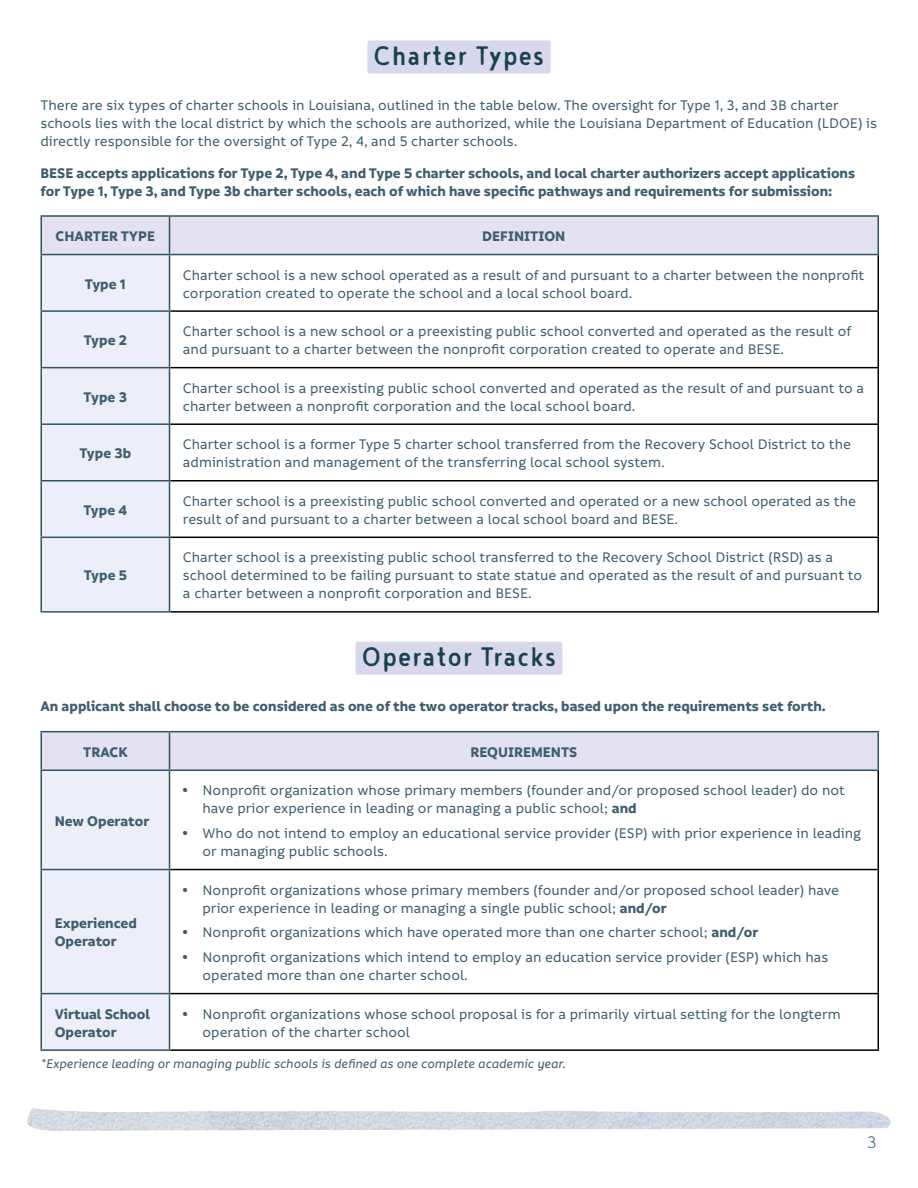
<style>
.page{position:relative;width:918px;height:1188px;background:#fff}
.page>*{position:absolute;margin:0;border:0;box-sizing:border-box;transform-origin:0 0}
.t1{font:33px "Noyh A Text 2";letter-spacing:.03em;color:#1a4053}
.t2{font:18px "Informative";color:#3e5d6f}
.t3{font:500 15px/18px "Informative";color:#3e5d6f}
.t4{font:700 15px/18px "Informative";color:#3e5d6f}
.t5{font:italic 500 13.5px "Informative";color:#3e5d6f}
.s1{font-family:"Le Osler Rough";font-weight:400}
.s2{font-weight:700}
</style>
<div class="page">
<img style="left:27px;top:1108px;width:864px;height:23px">
<div style="left:367px;top:40px;width:184px;height:34px;background:#d8d8ec;border-radius:2px"></div>
<div style="left:356px;top:642px;width:206px;height:33px;background:#d8d8ec;border-radius:2px"></div>
<div style="left:42px;top:217px;width:836px;height:37px;background:#e2e2f1"></div>
<div style="left:42px;top:255px;width:127px;height:356px;background:#eceff7"></div>
<hr style="left:878px;top:255px;width:1px;height:55px;background:#000">
<hr style="left:170px;top:310px;width:709px;height:2px;background:#000">
<hr style="left:878px;top:312px;width:1px;height:55px;background:#000">
<hr style="left:170px;top:367px;width:709px;height:1px;background:#000">
<hr style="left:878px;top:368px;width:1px;height:55px;background:#000">
<hr style="left:170px;top:423px;width:709px;height:2px;background:#000">
<hr style="left:878px;top:425px;width:1px;height:55px;background:#000">
<hr style="left:170px;top:480px;width:709px;height:1px;background:#000">
<hr style="left:878px;top:481px;width:1px;height:56px;background:#000">
<hr style="left:170px;top:537px;width:709px;height:1px;background:#000">
<hr style="left:878px;top:538px;width:1px;height:73px;background:#000">
<hr style="left:170px;top:611px;width:709px;height:2px;background:#000">
<hr style="left:40px;top:215px;width:130px;height:2px;background:#315364">
<hr style="left:40px;top:217px;width:2px;height:37px;background:#315364">
<hr style="left:170px;top:215px;width:709px;height:2px;background:#315364">
<hr style="left:169px;top:217px;width:1px;height:37px;background:#315364">
<hr style="left:878px;top:217px;width:1px;height:37px;background:#315364">
<hr style="left:170px;top:254px;width:709px;height:1px;background:#315364">
<hr style="left:40px;top:254px;width:130px;height:1px;background:#315364">
<hr style="left:40px;top:255px;width:2px;height:55px;background:#315364">
<hr style="left:169px;top:255px;width:1px;height:55px;background:#315364">
<hr style="left:40px;top:310px;width:130px;height:2px;background:#315364">
<hr style="left:40px;top:312px;width:2px;height:55px;background:#315364">
<hr style="left:169px;top:312px;width:1px;height:55px;background:#315364">
<hr style="left:40px;top:367px;width:130px;height:1px;background:#315364">
<hr style="left:40px;top:368px;width:2px;height:55px;background:#315364">
<hr style="left:169px;top:368px;width:1px;height:55px;background:#315364">
<hr style="left:40px;top:423px;width:130px;height:2px;background:#315364">
<hr style="left:40px;top:425px;width:2px;height:55px;background:#315364">
<hr style="left:169px;top:425px;width:1px;height:55px;background:#315364">
<hr style="left:40px;top:480px;width:130px;height:1px;background:#315364">
<hr style="left:40px;top:481px;width:2px;height:56px;background:#315364">
<hr style="left:169px;top:481px;width:1px;height:56px;background:#315364">
<hr style="left:40px;top:537px;width:130px;height:1px;background:#315364">
<hr style="left:40px;top:538px;width:2px;height:73px;background:#315364">
<hr style="left:169px;top:538px;width:1px;height:73px;background:#315364">
<hr style="left:40px;top:611px;width:130px;height:2px;background:#315364">
<svg style="left:42px;top:732px;width:836px;height:317px"></svg>
<hr style="left:878px;top:771px;width:1px;height:98px;background:#000">
<hr style="left:170px;top:869px;width:709px;height:1px;background:#000">
<hr style="left:878px;top:870px;width:1px;height:123px;background:#000">
<hr style="left:170px;top:993px;width:709px;height:1px;background:#000">
<hr style="left:878px;top:994px;width:1px;height:55px;background:#000">
<hr style="left:170px;top:1049px;width:709px;height:2px;background:#000">
<hr style="left:40px;top:731px;width:130px;height:1px;background:#315364">
<hr style="left:40px;top:732px;width:2px;height:37px;background:#315364">
<hr style="left:170px;top:731px;width:709px;height:1px;background:#315364">
<hr style="left:169px;top:732px;width:1px;height:37px;background:#315364">
<hr style="left:878px;top:732px;width:1px;height:37px;background:#315364">
<hr style="left:170px;top:769px;width:709px;height:2px;background:#315364">
<hr style="left:40px;top:769px;width:130px;height:2px;background:#315364">
<hr style="left:40px;top:771px;width:2px;height:98px;background:#315364">
<hr style="left:169px;top:771px;width:1px;height:98px;background:#315364">
<hr style="left:40px;top:869px;width:130px;height:1px;background:#315364">
<hr style="left:40px;top:870px;width:2px;height:123px;background:#315364">
<hr style="left:169px;top:870px;width:1px;height:123px;background:#315364">
<hr style="left:40px;top:993px;width:130px;height:1px;background:#315364">
<hr style="left:40px;top:994px;width:2px;height:55px;background:#315364">
<hr style="left:169px;top:994px;width:1px;height:55px;background:#315364">
<hr style="left:40px;top:1049px;width:130px;height:2px;background:#315364">
<h1 class="t1" style="left:374px;top:37px;width:172px">Charter Types</h1>
<p class="t3" style="left:40px;top:97px;width:838px">There are six types of charter schools in Louisiana, outlined in the table below. The oversight for Type 1, 3, and 3B charter schools lies with the local district by which the schools are authorized, while the Louisiana Department of Education (LDOE) is directly responsible for the oversight of Type 2, 4, and 5 charter schools.</p>
<p class="t4" style="left:40px;top:164px;width:816px">BESE accepts applications for Type 2, Type 4, and Type 5 charter schools, and local charter authorizers accept applications for Type 1, Type 3, and Type 3b charter schools, each of which have specific pathways and requirements for submission:</p>
<p class="t4" style="left:56px;top:228px;width:101px">CHARTER TYPE</p>
<p class="t4" style="left:482px;top:228px;width:85px">DEFINITION</p>
<p class="t4" style="left:85px;top:275px;width:43px">Type 1</p>
<p class="t3" style="left:183px;top:266px;width:683px">Charter school is a new school operated as a result of and pursuant to a charter between the nonprofit corporation created to operate the school and a local school board.</p>
<p class="t4" style="left:84px;top:332px;width:45px">Type 2</p>
<p class="t3" style="left:183px;top:323px;width:670px">Charter school is a new school or a preexisting public school converted and operated as the result of and pursuant to a charter between the nonprofit corporation created to operate and BESE.</p>
<p class="t4" style="left:84px;top:388px;width:45px">Type 3</p>
<p class="t3" style="left:183px;top:379px;width:683px">Charter school is a preexisting public school converted and operated as the result of and pursuant to a charter between a nonprofit corporation and the local school board.</p>
<p class="t4" style="left:79px;top:445px;width:53px">Type 3b</p>
<p class="t3" style="left:183px;top:436px;width:670px">Charter school is a former Type 5 charter school transferred from the Recovery School District to the administration and management of the transferring local school system.</p>
<p class="t4" style="left:83px;top:501px;width:45px">Type 4</p>
<p class="t3" style="left:183px;top:492px;width:675px">Charter school is a preexisting public school converted and operated or a new school operated as the result of and pursuant to a charter between a local school board and BESE.</p>
<p class="t4" style="left:84px;top:567px;width:45px">Type 5</p>
<p class="t3" style="left:183px;top:549px;width:681px">Charter school is a preexisting public school transferred to the Recovery School District (RSD) as a school determined to be failing pursuant to state statue and operated as the result of and pursuant to a charter between a nonprofit corporation and BESE.</p>
<h1 class="t1" style="left:362px;top:638px;width:196px">Operator Tracks</h1>
<p class="t4" style="left:40px;top:698px;width:787px">An applicant shall choose to be considered as one of the two operator tracks, based upon the requirements set forth.</p>
<p class="t4" style="left:83px;top:743px;width:46px">TRACK</p>
<p class="t4" style="left:470px;top:743px;width:108px">REQUIREMENTS</p>
<p class="t4" style="left:55px;top:812px;width:96px">New Operator</p>
<p class="t4" style="left:55px;top:915px;width:84px">Experienced<br>Operator</p>
<p class="t3" style="left:203px;top:782px;width:644px;text-indent:-19px"><span class="s1">•</span> Nonprofit organization whose primary members (founder and/or proposed school leader) do not have prior experience in leading or managing a public school; <span class="s2">and</span></p>
<p class="t3" style="left:203px;top:825px;width:660px;text-indent:-19px"><span class="s1">•</span> Who do not intend to employ an educational service provider (ESP) with prior experience in leading or managing public schools.</p>
<p class="t3" style="left:203px;top:881px;width:638px;text-indent:-20px"><span class="s1">•</span> Nonprofit organizations whose primary members (founder and/or proposed school leader) have prior experience in leading or managing a single public school; <span class="s2">and/or</span></p>
<p class="t3" style="left:183px;top:924px;width:577px"><span class="s1">•</span> Nonprofit organizations which have operated more than one charter school; <span class="s2">and/or</span></p>
<p class="t3" style="left:203px;top:949px;width:627px;text-indent:-20px"><span class="s1">•</span> Nonprofit organizations which intend to employ an education service provider (ESP) which has operated more than one charter school.</p>
<p class="t4" style="left:55px;top:1005px;width:97px">Virtual School<br>Operator</p>
<p class="t3" style="left:203px;top:1005px;width:640px;text-indent:-19px"><span class="s1">•</span> Nonprofit organizations whose school proposal is for a primarily virtual setting for the longterm operation of the charter school</p>
<p class="t5" style="left:40px;top:1056px;width:526px">*Experience leading or managing public schools is defined as one complete academic year.</p>
<p class="t2" style="left:868px;top:1132px;width:11px">3</p>
</div>
